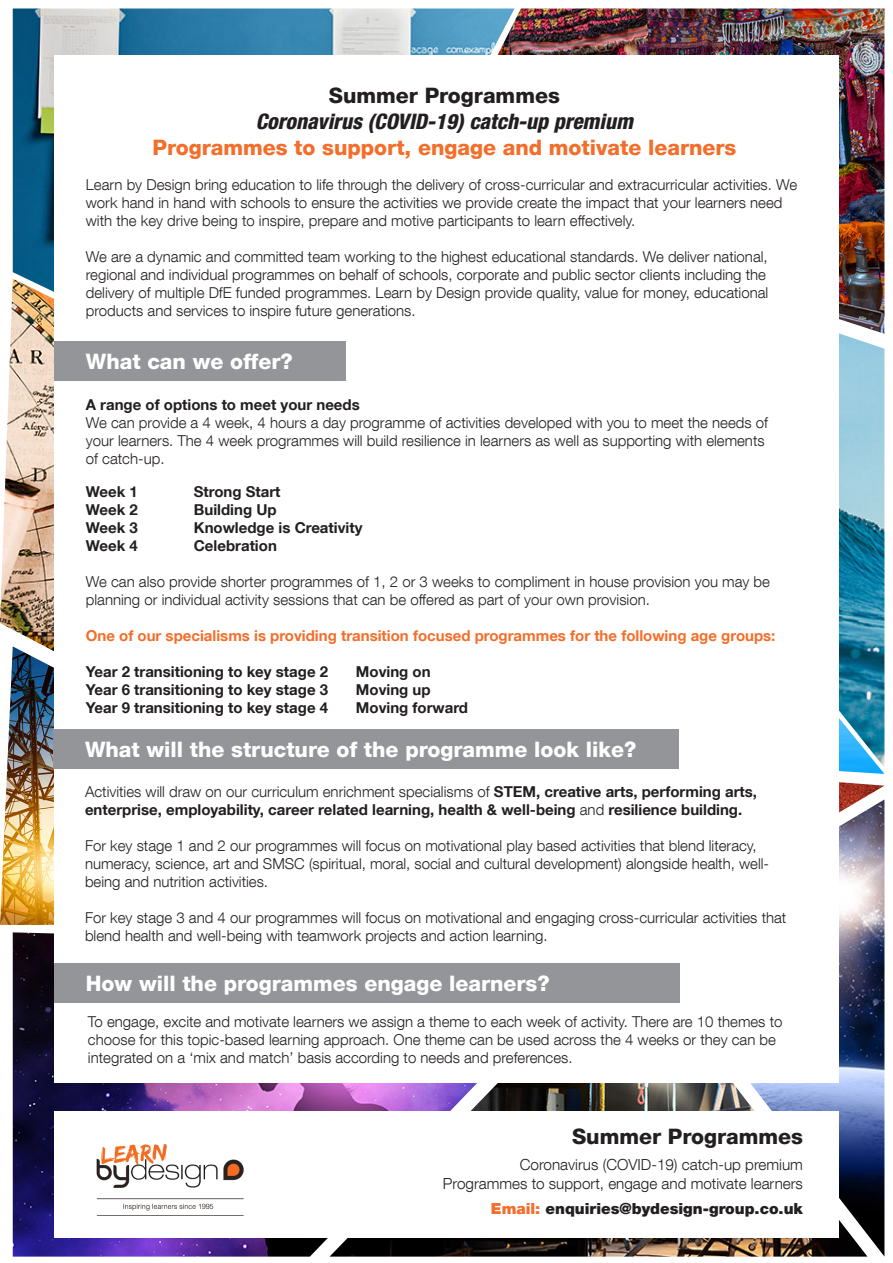
<style>
.page{position:relative;width:893px;height:1263px;background:#fff}
.page>*{position:absolute;margin:0;border:0;box-sizing:border-box;transform-origin:0 0}
.t1{font:800 21.3px "Helvetica Neue LT Com";color:#fff}
.t2{font:800 21.3px "Helvetica Neue LT Com";color:#f36e2a}
.t3{font:italic 800 condensed 21.3px "Helvetica Neue LT Com";color:#231f20}
.t4{font:800 21.3px "Helvetica Neue LT Com";color:#231f20}
.t5{font:300 15.3px "Helvetica Neue LT Com";color:#231f20}
.t6{font:900 15.3px "Helvetica Neue LT Com";color:#231f20}
.t7{font:300 15px/18px "Helvetica Neue LT Com";color:#231f20}
.t8{font:700 15px/18px "Helvetica Neue LT Com";color:#231f20}
.t9{font:700 15px "Helvetica Neue LT Com";color:#f36e2a}
.s1{font-weight:300}
.s2{color:#f36e2a}
</style>
<div class="page">
<img style="left:13px;top:9px;width:419px;height:270px">
<img style="left:432px;top:9px;width:452px;height:188px">
<img style="left:0;top:279px;width:54px;height:367px">
<img style="left:13px;top:932px;width:594px;height:324px">
<img style="left:839px;top:212px;width:45px;height:534px">
<img style="left:0;top:646px;width:54px;height:279px">
<img style="left:839px;top:746px;width:45px;height:53px">
<img style="left:642px;top:799px;width:242px;height:457px">
<div style="left:54px;top:55px;width:785px;height:1027px;background:#fff"></div>
<div style="left:54px;top:1111px;width:785px;height:126px;background:#fff"></div>
<img style="left:96px;top:1144px;width:148px;height:72px">
<div style="left:54px;top:341px;width:292px;height:40px;background:#939598"></div>
<div style="left:53px;top:729px;width:625px;height:40px;background:#939598"></div>
<div style="left:54px;top:963px;width:625px;height:39px;background:#939598"></div>
<p class="t4" style="left:329px;top:83px;width:232px">Summer Programmes</p>
<p class="t3" style="left:256px;top:108px;width:379px">Coronavirus (COVID-19) catch-up premium</p>
<p class="t2" style="left:152px;top:134px;width:585px">Programmes to support, engage and motivate learners</p>
<p class="t7" style="left:86px;top:176px;width:713px">Learn by Design bring education to life through the delivery of cross-curricular and extracurricular activities. We work hand in hand with schools to ensure the activities we provide create the impact that your learners need with the key drive being to inspire, prepare and motive participants to learn effectively.</p>
<p class="t7" style="left:86px;top:248px;width:684px">We are a dynamic and committed team working to the highest educational standards. We deliver national, regional and individual programmes on behalf of schools, corporate and public sector clients including the delivery of multiple DfE funded programmes. Learn by Design provide quality, value for money, educational products and services to inspire future generations.</p>
<p class="t1" style="left:86px;top:349px;width:208px">What can we offer?</p>
<p class="t8" style="left:86px;top:395px;width:275px">A range of options to meet your needs</p>
<p class="t7" style="left:86px;top:413px;width:684px">We can provide a 4 week, 4 hours a day programme of activities developed with you to meet the needs of your learners. The 4 week programmes will build resilience in learners as well as supporting with elements of catch-up.</p>
<p class="t8" style="left:86px;top:482px;width:53px">Week 1</p>
<p class="t8" style="left:194px;top:482px;width:88px">Strong Start</p>
<p class="t8" style="left:86px;top:500px;width:53px">Week 2</p>
<p class="t8" style="left:194px;top:500px;width:84px">Building Up</p>
<p class="t8" style="left:86px;top:518px;width:53px">Week 3</p>
<p class="t8" style="left:194px;top:518px;width:170px">Knowledge is Creativity</p>
<p class="t8" style="left:86px;top:536px;width:53px">Week 4</p>
<p class="t8" style="left:194px;top:536px;width:85px">Celebration</p>
<p class="t7" style="left:86px;top:572px;width:686px">We can also provide shorter programmes of 1, 2 or 3 weeks to compliment in house provision you may be planning or individual activity sessions that can be offered as part of your own provision.</p>
<p class="t9" style="left:86px;top:626px;width:691px">One of our specialisms is providing transition focused programmes for the following age groups:</p>
<p class="t8" style="left:86px;top:662px;width:244px">Year 2 transitioning to key stage 2</p>
<p class="t8" style="left:356px;top:662px;width:76px">Moving on</p>
<p class="t8" style="left:86px;top:680px;width:244px">Year 6 transitioning to key stage 3</p>
<p class="t8" style="left:356px;top:680px;width:76px">Moving up</p>
<p class="t8" style="left:86px;top:698px;width:244px">Year 9 transitioning to key stage 4</p>
<p class="t8" style="left:356px;top:698px;width:114px">Moving forward</p>
<p class="t1" style="left:85px;top:737px;width:553px">What will the structure of the programme look like?</p>
<p class="t8" style="left:85px;top:782px;width:673px"><span class="s1">Activities will draw on our curriculum enrichment specialisms of</span> STEM, creative arts, performing arts, enterprise, employability, career related learning, health &amp; well-being <span class="s1">and</span> resilience building.</p>
<p class="t7" style="left:85px;top:836px;width:686px">For key stage 1 and 2 our programmes will focus on motivational play based activities that blend literacy, numeracy, science, art and SMSC (spiritual, moral, social and cultural development) alongside health, well&shy;being and nutrition activities.</p>
<p class="t7" style="left:85px;top:908px;width:703px">For key stage 3 and 4 our programmes will focus on motivational and engaging cross-curricular activities that blend health and well-being with teamwork projects and action learning.</p>
<p class="t1" style="left:86px;top:970px;width:465px">How will the programmes engage learners?</p>
<p class="t7" style="left:88px;top:1012px;width:696px">To engage, excite and motivate learners we assign a theme to each week of activity. There are 10 themes to choose for this topic-based learning approach. One theme can be used across the 4 weeks or they can be integrated on a ‘mix and match’ basis according to needs and preferences.</p>
<p class="t4" style="left:572px;top:1124px;width:232px">Summer Programmes</p>
<p class="t5" style="left:520px;top:1155px;width:285px">Coronavirus (COVID-19) catch-up premium</p>
<p class="t5" style="left:443px;top:1174px;width:362px">Programmes to support, engage and motivate learners</p>
<p class="t6" style="left:491px;top:1200px;width:314px"><span class="s2">Email:</span> enquiries@bydesign-group.co.uk</p>
</div>
